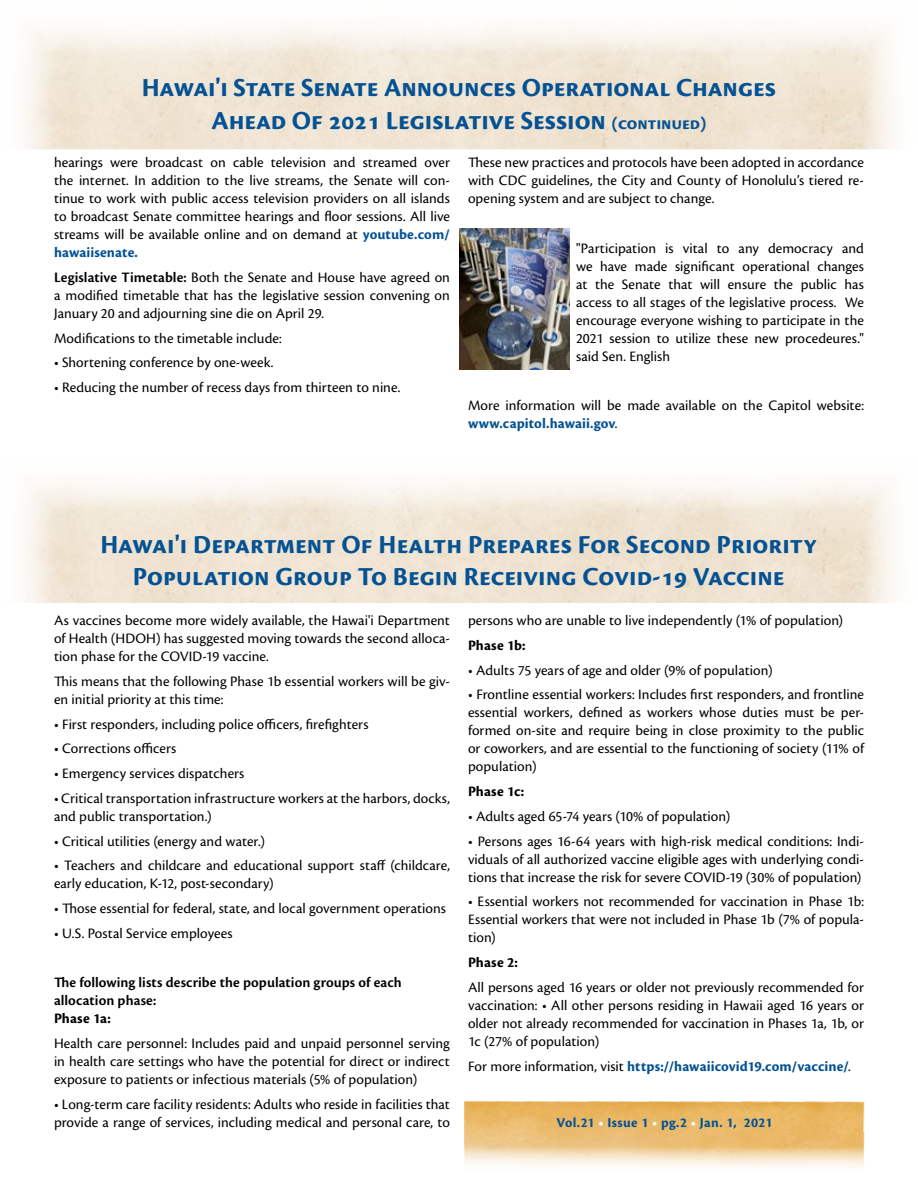
<style>
.page{position:relative;width:918px;height:1188px;background:#fff}
.page>*{position:absolute;margin:0;border:0;box-sizing:border-box;transform-origin:0 0}
.t1{font:700 27px/32.4px "Cronos Pro";color:#045293;text-align:center}
.t2{font:15px/18px "Cronos Pro";letter-spacing:.005em;color:#000;text-align:justify}
.t3{font:600 15px/18px "Cronos Pro";letter-spacing:.005em;color:#000}
.t4{font:700 15px "Cronos Pro";color:#045293}
.t5{font:700 15px "Cronos Pro";color:#000}
.t6{font:700 14.25px "Cronos Pro";color:#045293}
.s1{font-size:18px}
.s2{font-weight:700;color:#045293}
.s3{font-weight:600}
.s4{font-weight:400;color:#000}
.s5{color:#fff}
</style>
<div class="page">
<img style="left:459px;top:229px;width:110px;height:140px">
<img style="left:464px;top:1101px;width:401px;height:66px">
<h1 class="t1" style="left:142px;top:72px;width:636px">Hawai'i State Senate Announces Operational Changes<br>Ahead Of 2021 Legislative Session <span class="s1">(continued)</span></h1>
<p class="t2" style="left:54px;top:154px;width:398px">hearings were broadcast on cable television and streamed over the internet. In addition to the live streams, the Senate will con&shy;tinue to work with public access television providers on all islands to broadcast Senate committee hearings and floor sessions. All live streams will be available online and on demand at <span class="s2">youtube.com/ hawaiisenate.</span></p>
<p class="t2" style="left:54px;top:268px;width:397px"><span class="s3">Legislative Timetable:</span> Both the Senate and House have agreed on a modified timetable that has the legislative session convening on January 20 and adjourning sine die on April 29.</p>
<p class="t2" style="left:54px;top:329px;width:229px">Modifications to the timetable include:</p>
<p class="t2" style="left:54px;top:354px;width:221px">• Shortening conference by one-week.</p>
<p class="t2" style="left:54px;top:379px;width:348px">• Reducing the number of recess days from thirteen to nine.</p>
<p class="t2" style="left:468px;top:154px;width:398px">These new practices and protocols have been adopted in accordance with CDC guidelines, the City and County of Honolulu’s tiered re&shy;opening system and are subject to change.</p>
<p class="t2" style="left:576px;top:239px;width:290px">"Participation is vital to any democracy and we have made significant operational changes at the Senate that will ensure the public has access to all stages of the legislative process. We encourage everyone wishing to participate in the 2021 session to utilize these new procedeures." said Sen. English</p>
<p class="t2" style="left:468px;top:397px;width:398px">More information will be made available on the Capitol website: <span class="s2">www.capitol.hawaii.gov</span>.</p>
<h1 class="t1" style="left:100px;top:529px;width:718px">Hawai'i Department Of Health Prepares For Second Priority<br>Population Group To Begin Receiving Covid-19 Vaccine</h1>
<p class="t2" style="left:54px;top:612px;width:398px">As vaccines become more widely available, the Hawai'i Department of Health (HDOH) has suggested moving towards the second alloca&shy;tion phase for the COVID-19 vaccine.</p>
<p class="t2" style="left:54px;top:672px;width:397px">This means that the following Phase 1b essential workers will be giv&shy;en initial priority at this time:</p>
<p class="t2" style="left:54px;top:715px;width:316px">• First responders, including police officers, firefighters</p>
<p class="t2" style="left:54px;top:740px;width:124px">• Corrections officers</p>
<p class="t2" style="left:54px;top:765px;width:192px">• Emergency services dispatchers</p>
<p class="t2" style="left:54px;top:789px;width:398px">• Critical transportation infrastructure workers at the harbors, docks, and public transportation.)</p>
<p class="t2" style="left:54px;top:832px;width:212px">• Critical utilities (energy and water.)</p>
<p class="t2" style="left:54px;top:857px;width:398px">• Teachers and childcare and educational support staff (childcare, early education, K-12, post-secondary)</p>
<p class="t2" style="left:54px;top:900px;width:394px">• Those essential for federal, state, and local government operations</p>
<p class="t2" style="left:54px;top:924px;width:180px">• U.S. Postal Service employees</p>
<p class="t3" style="left:54px;top:974px;width:349px">The following lists describe the population groups of each allocation phase:</p>
<p class="t5" style="left:54px;top:1010px;width:58px">Phase 1a:</p>
<p class="t2" style="left:54px;top:1035px;width:397px">Health care personnel: Includes paid and unpaid personnel serving in health care settings who have the potential for direct or indirect exposure to patients or infectious materials (5% of population)</p>
<p class="t2" style="left:54px;top:1095px;width:398px">• Long-term care facility residents: Adults who reside in facilities that provide a range of services, including medical and personal care, to</p>
<p class="t2" style="left:468px;top:612px;width:377px">persons who are unable to live independently (1% of population)</p>
<p class="t5" style="left:468px;top:637px;width:59px">Phase 1b:</p>
<p class="t2" style="left:468px;top:661px;width:306px">• Adults 75 years of age and older (9% of population)</p>
<p class="t2" style="left:468px;top:686px;width:397px">• Frontline essential workers: Includes first responders, and frontline essential workers, defined as workers whose duties must be per&shy;formed on-site and require being in close proximity to the public or coworkers, and are essential to the functioning of society (11% of population)</p>
<p class="t5" style="left:468px;top:783px;width:58px">Phase 1c:</p>
<p class="t2" style="left:468px;top:807px;width:264px">• Adults aged 65-74 years (10% of population)</p>
<p class="t2" style="left:468px;top:832px;width:397px">• Persons ages 16-64 years with high-risk medical conditions: Indi&shy;viduals of all authorized vaccine eligible ages with underlying condi&shy;tions that increase the risk for severe COVID-19 (30% of population)</p>
<p class="t2" style="left:468px;top:893px;width:398px">• Essential workers not recommended for vaccination in Phase 1b:<br>Essential workers that were not included in Phase 1b (7% of popula&shy;tion)</p>
<p class="t5" style="left:468px;top:954px;width:52px">Phase 2:</p>
<p class="t2" style="left:468px;top:978px;width:398px">All persons aged 16 years or older not previously recommended for vaccination: • All other persons residing in Hawaii aged 16 years or older not already recommended for vaccination in Phases 1a, 1b, or 1c (27% of population)</p>
<p class="t4" style="left:468px;top:1057px;width:384px"><span class="s4">For more information, visit</span> https://hawaiicovid19.com/vaccine/<span class="s4">.</span></p>
<p class="t6" style="left:556px;top:1115px;width:218px">Vol.21 <span class="s5">•</span> Issue 1 <span class="s5">•</span> pg.2 <span class="s5">•</span> Jan. 1, 2021</p>
</div>
